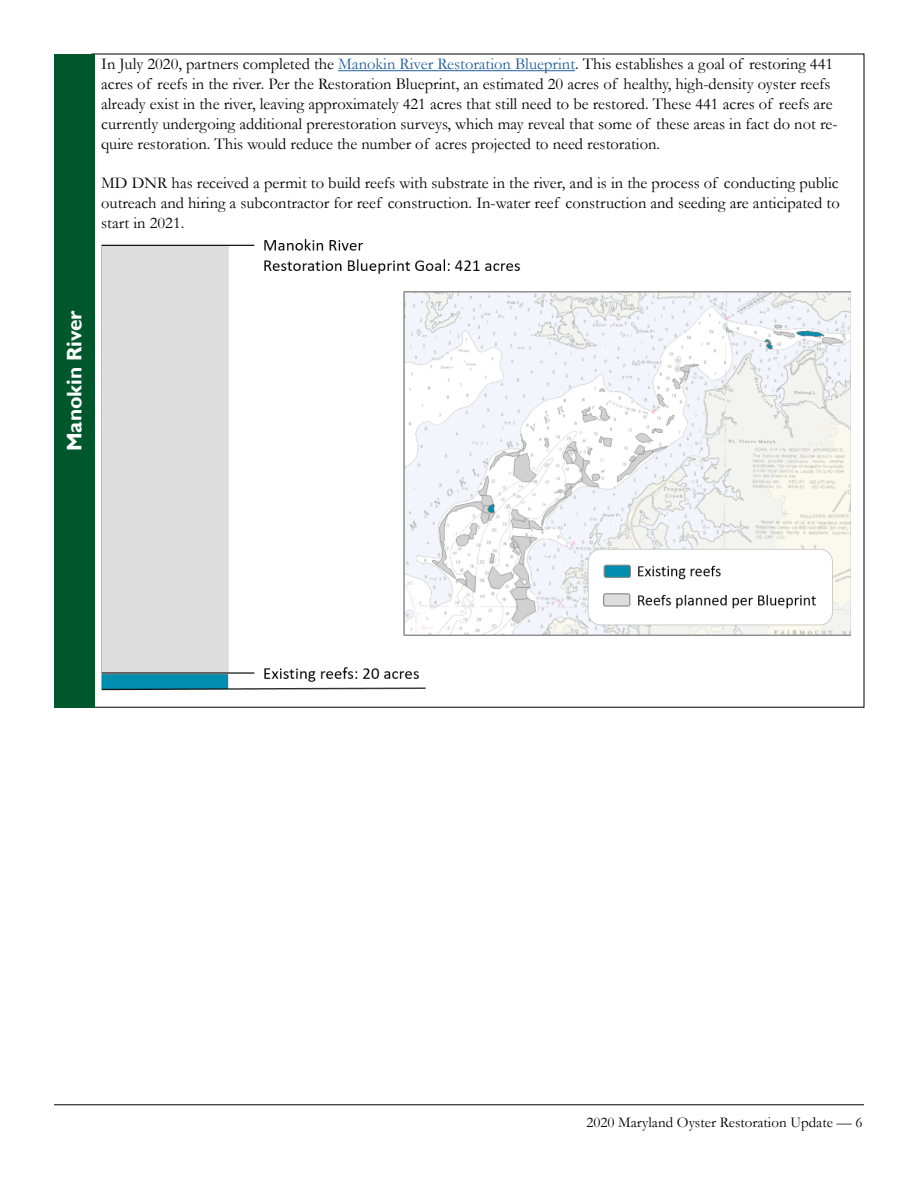
<style>
.page{position:relative;width:918px;height:1188px;background:#fff}
.page>*{position:absolute;margin:0;border:0;box-sizing:border-box;transform-origin:0 0}
.t1{font:700 21px "Gill Sans";color:#fff}
.t2{font:16.5px/19.8px "Garamond";color:#000}
.t3{font:15px "Garamond";color:#000}
.s1{color:#215e9e}
</style>
<div class="page">
<hr style="left:338px;top:70px;width:237px;height:1px;background:#215e9e">
<div style="left:54px;top:54px;width:41px;height:653px;background:#00572b"></div>
<hr style="left:54px;top:1104px;width:810px;height:1px;background:#000">
<img style="left:102px;top:238px;width:748px;height:453px">
<p class="t2" style="left:101px;top:54px;width:738px">In July 2020, partners completed the <span class="s1">Manokin River Restoration Blueprint</span>. This establishes a goal of restoring 441 acres of reefs in the river. Per the Restoration Blueprint, an estimated 20 acres of healthy, high-density oyster reefs already exist in the river, leaving approximately 421 acres that still need to be restored. These 441 acres of reefs are currently undergoing additional prerestoration surveys, which may reveal that some of these areas in fact do not re&shy;quire restoration. This would reduce the number of acres projected to need restoration.</p>
<p class="t2" style="left:101px;top:173px;width:740px;text-align:justify">MD DNR has received a permit to build reefs with substrate in the river, and is in the process of conducting public outreach and hiring a subcontractor for reef construction. In-water reef construction and seeding are anticipated to start in 2021.</p>
<p class="t1" style="left:62px;top:451px;width:143px;rotate:-90deg">Manokin River</p>
<p class="t3" style="left:586px;top:1112px;width:278px">2020 Maryland Oyster Restoration Update — 6</p>
</div>
